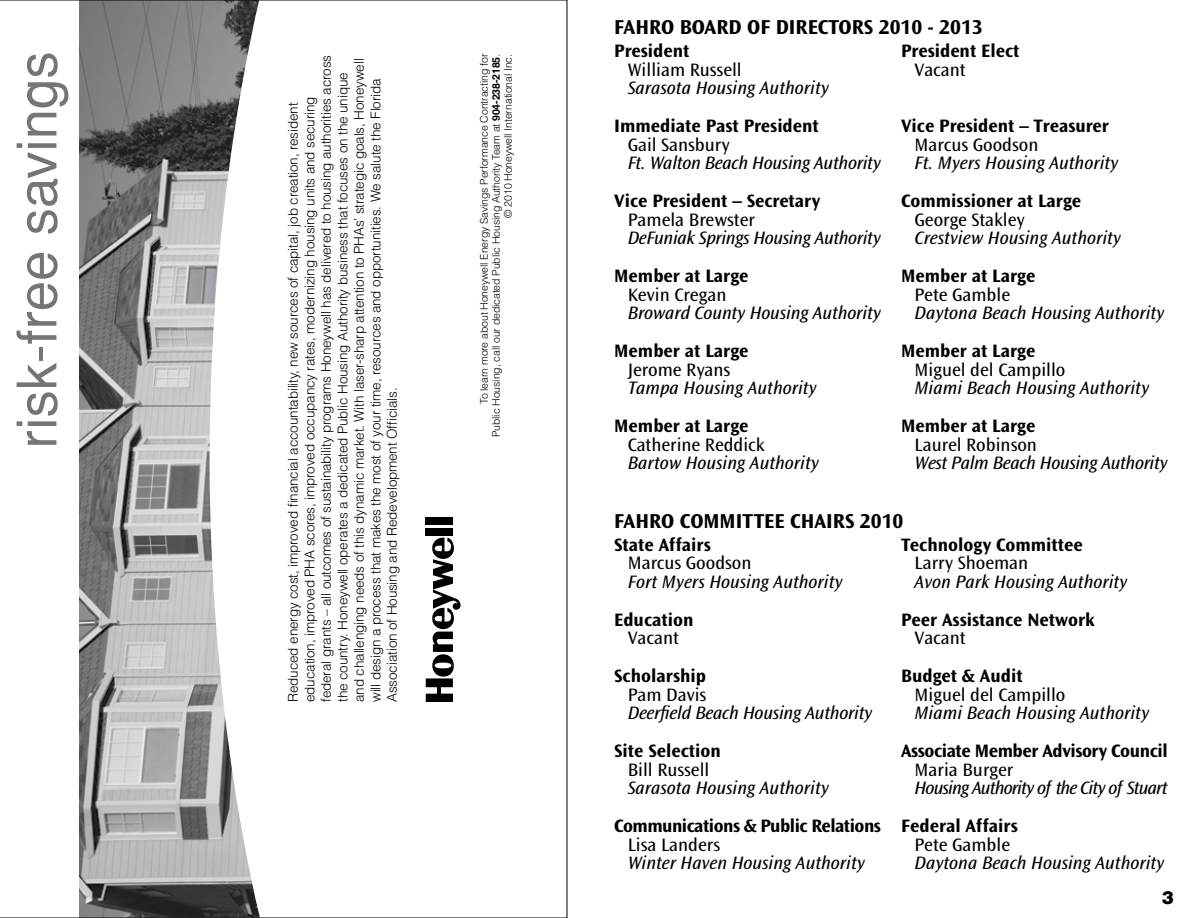
<style>
.page{position:relative;width:1188px;height:918px;background:#fff}
.page>*{position:absolute;margin:0;border:0;box-sizing:border-box;transform-origin:0 0}
.t1{font:54.6px "Helvetica";color:#737577}
.t2{font:700 21px "Ocean Sans Std";color:#000}
.t3{font:italic 18.75px "Ocean Sans Std";color:#000}
.t4{font:700 18.75px "Ocean Sans Std";color:#000}
.t5{font:18.75px "Ocean Sans Std";color:#000}
.t6{font:italic 18.75px "Ocean Sans Std";letter-spacing:-.02em;color:#000}
.t7{font:italic 18.75px "Ocean Sans Std";letter-spacing:-.045em;color:#000}
.t8{font:700 18.75px "Ocean Sans Std";letter-spacing:-.03em;color:#000}
.t9{font:700 18.75px "Ocean Sans Std";letter-spacing:-.02em;color:#000}
.t10{font:900 18px "Helvetica LT Std";color:#000}
.t11{font:300 13.5px/16.5px "Helvetica";letter-spacing:-.01em;color:#000}
.t12{font:300 10.5px/12px "Helvetica";letter-spacing:-.01em;color:#000;text-align:right}
.s1{font-weight:700}
</style>
<div class="page">
<svg style="left:0;top:0;width:567px;height:918px"></svg>
<h1 class="t1" style="left:5px;top:449px;width:399px;rotate:-90deg">risk-free savings</h1>
<p class="t11" style="left:285px;top:702px;width:649px;rotate:-90deg">Reduced energy cost, improved financial accountability, new sources of capital, job creation, resident education, improved PHA scores, improved occupancy rates, modernizing housing units and securing federal grants – all outcomes of sustainability programs Honeywell has delivered to housing authorities across the country. Honeywell operates a dedicated Public Housing Authority business that focuses on the unique and challenging needs of this dynamic market. With laser-sharp attention to PHAs’ strategic goals, Honeywell will design a process that makes the most of your time, resources and opportunities. We salute the Florida Association of Housing and Redevelopment Officials.</p>
<p class="t12" style="left:478px;top:437px;width:385px;rotate:-90deg">To learn more about Honeywell Energy Savings Performance Contracting for<br>Public Housing, call our dedicated Public Housing Authority Team at <span class="s1">904-238-2185</span>. © 2010 Honeywell International Inc.</p>
<h2 class="t2" style="left:614px;top:15px;width:370px">FAHRO BOARD OF DIRECTORS 2010 - 2013</h2>
<h3 class="t4" style="left:614px;top:40px;width:77px">President</h3>
<h3 class="t5" style="left:628px;top:59px;width:116px">William Russell</h3>
<h3 class="t3" style="left:628px;top:78px;width:203px">Sarasota Housing Authority</h3>
<h3 class="t4" style="left:614px;top:115px;width:206px">Immediate Past President</h3>
<h3 class="t5" style="left:628px;top:134px;width:104px">Gail Sansbury</h3>
<h3 class="t3" style="left:628px;top:153px;width:255px">Ft. Walton Beach Housing Authority</h3>
<h3 class="t4" style="left:614px;top:190px;width:208px">Vice President – Secretary</h3>
<h3 class="t5" style="left:628px;top:209px;width:129px">Pamela Brewster</h3>
<h3 class="t6" style="left:628px;top:228px;width:255px">DeFuniak Springs Housing Authority</h3>
<h3 class="t4" style="left:614px;top:265px;width:136px">Member at Large</h3>
<h3 class="t5" style="left:628px;top:284px;width:100px">Kevin Cregan</h3>
<h3 class="t3" style="left:628px;top:303px;width:255px">Broward County Housing Authority</h3>
<h3 class="t4" style="left:614px;top:340px;width:136px">Member at Large</h3>
<h3 class="t5" style="left:628px;top:359px;width:104px">Jerome Ryans</h3>
<h3 class="t3" style="left:628px;top:378px;width:191px">Tampa Housing Authority</h3>
<h3 class="t4" style="left:614px;top:415px;width:136px">Member at Large</h3>
<h3 class="t5" style="left:628px;top:434px;width:138px">Catherine Reddick</h3>
<h3 class="t3" style="left:628px;top:453px;width:193px">Bartow Housing Authority</h3>
<h3 class="t4" style="left:901px;top:40px;width:120px">President Elect</h3>
<h3 class="t5" style="left:915px;top:59px;width:53px">Vacant</h3>
<h3 class="t4" style="left:901px;top:115px;width:209px">Vice President – Treasurer</h3>
<h3 class="t5" style="left:915px;top:134px;width:125px">Marcus Goodson</h3>
<h3 class="t3" style="left:915px;top:153px;width:205px">Ft. Myers Housing Authority</h3>
<h3 class="t4" style="left:901px;top:190px;width:182px">Commissioner at Large</h3>
<h3 class="t5" style="left:915px;top:209px;width:112px">George Stakley</h3>
<h3 class="t3" style="left:915px;top:228px;width:208px">Crestview Housing Authority</h3>
<h3 class="t4" style="left:901px;top:265px;width:136px">Member at Large</h3>
<h3 class="t5" style="left:915px;top:284px;width:97px">Pete Gamble</h3>
<h3 class="t3" style="left:915px;top:303px;width:251px">Daytona Beach Housing Authority</h3>
<h3 class="t4" style="left:901px;top:340px;width:136px">Member at Large</h3>
<h3 class="t5" style="left:915px;top:359px;width:152px">Miguel del Campillo</h3>
<h3 class="t3" style="left:915px;top:378px;width:236px">Miami Beach Housing Authority</h3>
<h3 class="t4" style="left:901px;top:415px;width:136px">Member at Large</h3>
<h3 class="t5" style="left:915px;top:434px;width:124px">Laurel Robinson</h3>
<h3 class="t6" style="left:915px;top:453px;width:255px">West Palm Beach Housing Authority</h3>
<h2 class="t2" style="left:614px;top:509px;width:291px">FAHRO COMMITTEE CHAIRS 2010</h2>
<h3 class="t4" style="left:614px;top:534px;width:98px">State Affairs</h3>
<h3 class="t5" style="left:628px;top:553px;width:125px">Marcus Goodson</h3>
<h3 class="t3" style="left:628px;top:572px;width:216px">Fort Myers Housing Authority</h3>
<h3 class="t4" style="left:614px;top:609px;width:81px">Education</h3>
<h3 class="t5" style="left:628px;top:628px;width:53px">Vacant</h3>
<h3 class="t4" style="left:614px;top:665px;width:93px">Scholarship</h3>
<h3 class="t5" style="left:628px;top:684px;width:80px">Pam Davis</h3>
<h3 class="t3" style="left:628px;top:703px;width:246px">Deerfield Beach Housing Authority</h3>
<h3 class="t4" style="left:614px;top:740px;width:108px">Site Selection</h3>
<h3 class="t5" style="left:628px;top:759px;width:83px">Bill Russell</h3>
<h3 class="t3" style="left:628px;top:778px;width:203px">Sarasota Housing Authority</h3>
<h3 class="t8" style="left:614px;top:815px;width:268px">Communications &amp; Public Relations</h3>
<h3 class="t5" style="left:628px;top:834px;width:94px">Lisa Landers</h3>
<h3 class="t3" style="left:628px;top:853px;width:239px">Winter Haven Housing Authority</h3>
<h3 class="t4" style="left:901px;top:534px;width:183px">Technology Committee</h3>
<h3 class="t5" style="left:915px;top:553px;width:115px">Larry Shoeman</h3>
<h3 class="t3" style="left:915px;top:572px;width:214px">Avon Park Housing Authority</h3>
<h3 class="t4" style="left:901px;top:609px;width:195px">Peer Assistance Network</h3>
<h3 class="t5" style="left:915px;top:628px;width:53px">Vacant</h3>
<h3 class="t4" style="left:901px;top:665px;width:123px">Budget &amp; Audit</h3>
<h3 class="t5" style="left:915px;top:684px;width:152px">Miguel del Campillo</h3>
<h3 class="t3" style="left:915px;top:703px;width:236px">Miami Beach Housing Authority</h3>
<h3 class="t9" style="left:901px;top:740px;width:268px">Associate Member Advisory Council</h3>
<h3 class="t5" style="left:915px;top:759px;width:100px">Maria Burger</h3>
<h3 class="t7" style="left:915px;top:778px;width:255px">Housing Authority of the City of Stuart</h3>
<h3 class="t4" style="left:901px;top:815px;width:118px">Federal Affairs</h3>
<h3 class="t5" style="left:915px;top:834px;width:97px">Pete Gamble</h3>
<h3 class="t3" style="left:915px;top:853px;width:251px">Daytona Beach Housing Authority</h3>
<h3 class="t10" style="left:1162px;top:886px;width:14px">3</h3>
</div>
